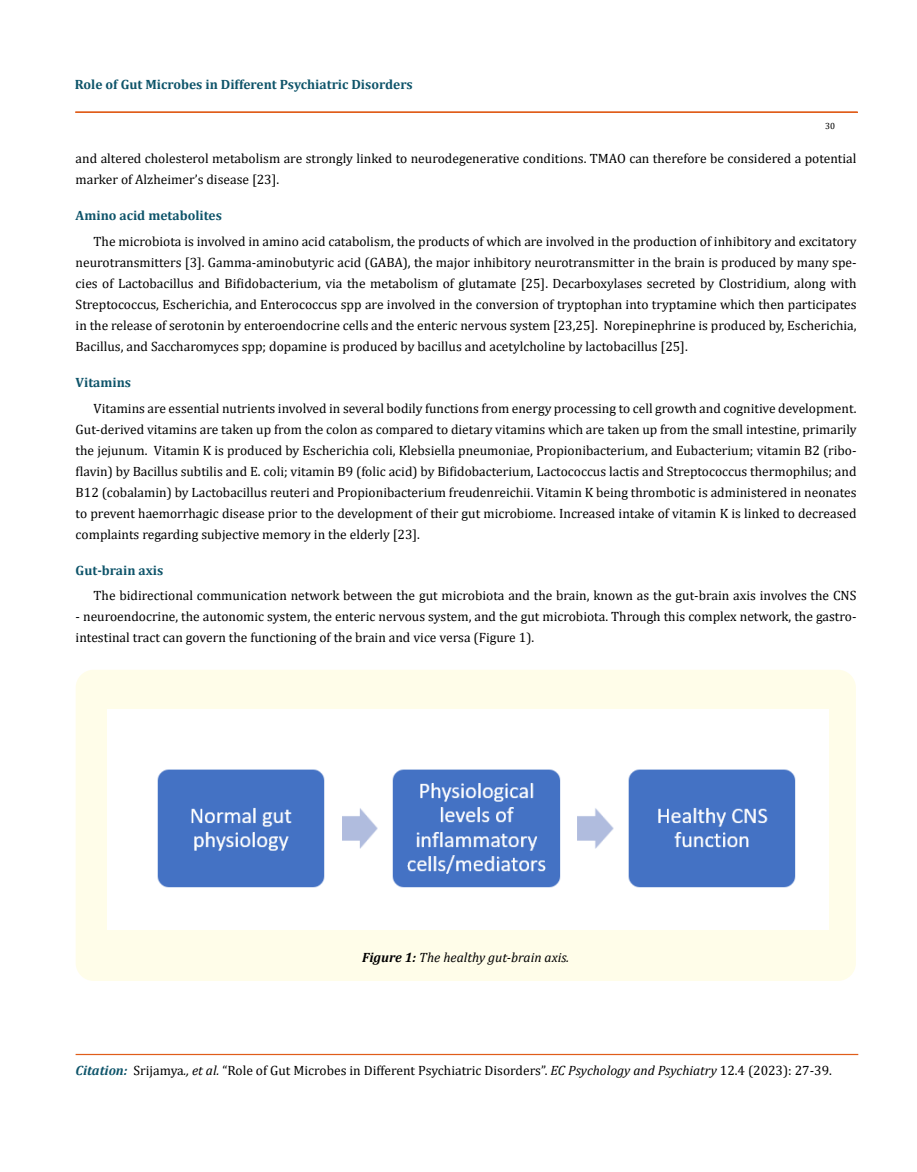
<style>
.page{position:relative;width:917px;height:1172px;background:#fff}
.page>*{position:absolute;margin:0;border:0;box-sizing:border-box;transform-origin:0 0}
.t1{font:13.5px/21px "Cambria";color:#000}
.t2{font:700 13.5px "Cambria";color:#0e546a}
.t3{font:italic 13.5px "Cambria";color:#000}
.t4{font:9px "Cambria";color:#000}
.s1{font-weight:700}
.s2{font-weight:700;font-style:italic;color:#0e546a}
.s3{font-style:italic}
</style>
<div class="page">
<div style="left:75px;top:112px;width:782px;height:1px;border:1px solid #e05d1a"></div>
<div style="left:76px;top:1054px;width:782px;height:1px;border:1px solid #e05d1a"></div>
<div style="left:76px;top:669px;width:779px;height:312px;background:#fffde9;border-radius:18px"></div>
<img style="left:107px;top:709px;width:721px;height:220px">
<p class="t2" style="left:75px;top:75px;width:339px">Role of Gut Microbes in Different Psychiatric Disorders</p>
<p class="t4" style="left:825px;top:121px;width:11px">30</p>
<p class="t1" style="left:76px;top:148px;width:782px">and altered cholesterol metabolism are strongly linked to neurodegenerative conditions. TMAO can therefore be considered a potential marker of Alzheimer’s disease [23].</p>
<p class="t2" style="left:76px;top:206px;width:148px">Amino acid metabolites</p>
<p class="t1" style="left:76px;top:231px;width:782px;text-align:justify;text-indent:18px">The microbiota is involved in amino acid catabolism, the products of which are involved in the production of inhibitory and excitatory neurotransmitters [3]. Gamma-aminobutyric acid (GABA), the major inhibitory neurotransmitter in the brain is produced by many spe&shy;cies of Lactobacillus and Bifidobacterium, via the metabolism of glutamate [25]. Decarboxylases secreted by Clostridium, along with Streptococcus, Escherichia, and Enterococcus spp are involved in the conversion of tryptophan into tryptamine which then participates in the release of serotonin by enteroendocrine cells and the enteric nervous system [23,25]. Norepinephrine is produced by, Escherichia, Bacillus, and Saccharomyces spp; dopamine is produced by bacillus and acetylcholine by lactobacillus [25].</p>
<p class="t2" style="left:76px;top:373px;width:57px">Vitamins</p>
<p class="t1" style="left:76px;top:397px;width:782px;text-align:justify;text-indent:18px">Vitamins are essential nutrients involved in several bodily functions from energy processing to cell growth and cognitive development.<br>Gut-derived vitamins are taken up from the colon as compared to dietary vitamins which are taken up from the small intestine, primarily the jejunum. Vitamin K is produced by Escherichia coli, Klebsiella pneumoniae, Propionibacterium, and Eubacterium; vitamin B2 (ribo&shy;flavin) by Bacillus subtilis and E. coli; vitamin B9 (folic acid) by Bifidobacterium, Lactococcus lactis and Streptococcus thermophilus; and B12 (cobalamin) by Lactobacillus reuteri and Propionibacterium freudenreichii. Vitamin K being thrombotic is administered in neonates to prevent haemorrhagic disease prior to the development of their gut microbiome. Increased intake of vitamin K is linked to decreased complaints regarding subjective memory in the elderly [23].</p>
<p class="t2" style="left:76px;top:560px;width:89px">Gut-brain axis</p>
<p class="t1" style="left:94px;top:585px;width:764px">The bidirectional communication network between the gut microbiota and the brain, known as the gut-brain axis involves the CNS</p>
<p class="t1" style="left:76px;top:606px;width:782px">- neuroendocrine, the autonomic system, the enteric nervous system, and the gut microbiota. Through this complex network, the gastro&shy;intestinal tract can govern the functioning of the brain and vice versa (Figure 1).</p>
<p class="t3" style="left:362px;top:947px;width:208px"><span class="s1">Figure 1:</span> The healthy gut-brain axis.</p>
<p class="t1" style="left:76px;top:1059px;width:757px"><span class="s2">Citation:</span> Srijamya<span class="s3">., et al.</span> “Role of Gut Microbes in Different Psychiatric Disorders”. <span class="s3">EC Psychology and Psychiatry</span> 12.4 (2023): 27-39.</p>
</div>
